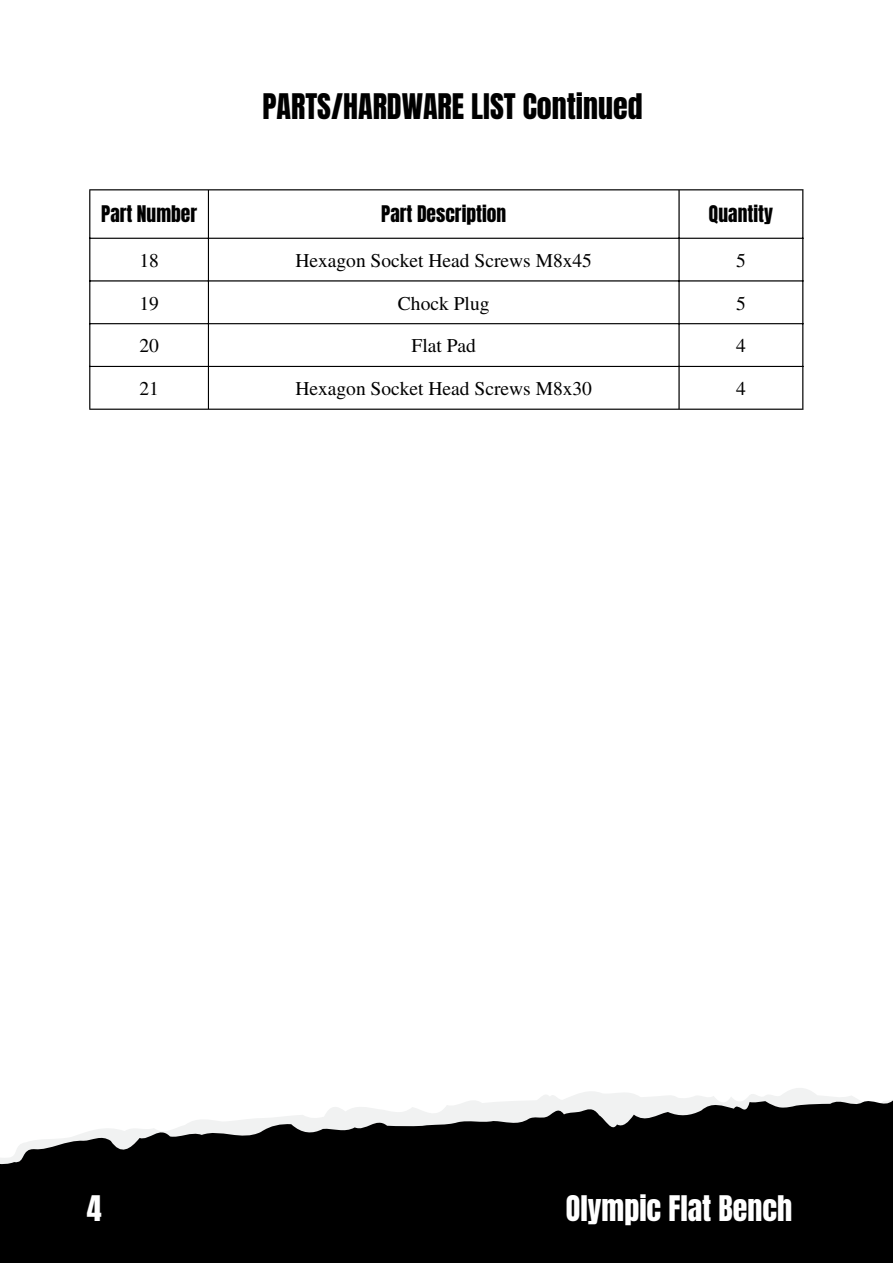
<style>
.page{position:relative;width:893px;height:1264px;background:#fff}
.page>*{position:absolute;margin:0;border:0;box-sizing:border-box;transform-origin:0 0}
.t1{font:30px "Anton";color:#000}
.t2{font:30px "Anton";color:#fff}
.t3{font:19.5px "Te X Gyre Termes";color:#000}
.t4{font:19.5px "Anton";color:#000}
</style>
<div class="page">
<svg style="left:0;top:1088px;width:892px;height:174px;fill:#000"></svg>
<hr style="left:89px;top:190px;width:1px;height:218px;background:#000">
<hr style="left:208px;top:190px;width:1px;height:218px;background:#000">
<hr style="left:678px;top:190px;width:1px;height:218px;background:#000">
<hr style="left:802px;top:190px;width:1px;height:218px;background:#000">
<hr style="left:89px;top:189px;width:714px;height:1px;background:#000">
<hr style="left:89px;top:238px;width:714px;height:1px;background:#000">
<hr style="left:89px;top:280px;width:714px;height:1px;background:#000">
<hr style="left:89px;top:323px;width:714px;height:1px;background:#000">
<hr style="left:89px;top:366px;width:714px;height:1px;background:#000">
<hr style="left:89px;top:408px;width:714px;height:2px;background:#000">
<h1 class="t1" style="left:262px;top:85px;width:382px">PARTS/HARDWARE LIST Continued</h1>
<p class="t4" style="left:101px;top:200px;width:97px">Part Number</p>
<p class="t4" style="left:381px;top:200px;width:126px">Part Description</p>
<p class="t4" style="left:708px;top:200px;width:66px">Quantity</p>
<p class="t3" style="left:139px;top:246px;width:21px">18</p>
<p class="t3" style="left:295px;top:246px;width:298px">Hexagon Socket Head Screws M8x45</p>
<p class="t3" style="left:736px;top:246px;width:11px">5</p>
<p class="t3" style="left:139px;top:289px;width:21px">19</p>
<p class="t3" style="left:398px;top:289px;width:93px">Chock Plug</p>
<p class="t3" style="left:736px;top:289px;width:11px">5</p>
<p class="t3" style="left:139px;top:332px;width:21px">20</p>
<p class="t3" style="left:411px;top:332px;width:66px">Flat Pad</p>
<p class="t3" style="left:736px;top:332px;width:11px">4</p>
<p class="t3" style="left:139px;top:374px;width:21px">21</p>
<p class="t3" style="left:295px;top:374px;width:298px">Hexagon Socket Head Screws M8x30</p>
<p class="t3" style="left:736px;top:374px;width:11px">4</p>
<h1 class="t2" style="left:87px;top:1186px;width:16px">4</h1>
<h1 class="t2" style="left:565px;top:1186px;width:228px">Olympic Flat Bench</h1>
</div>
